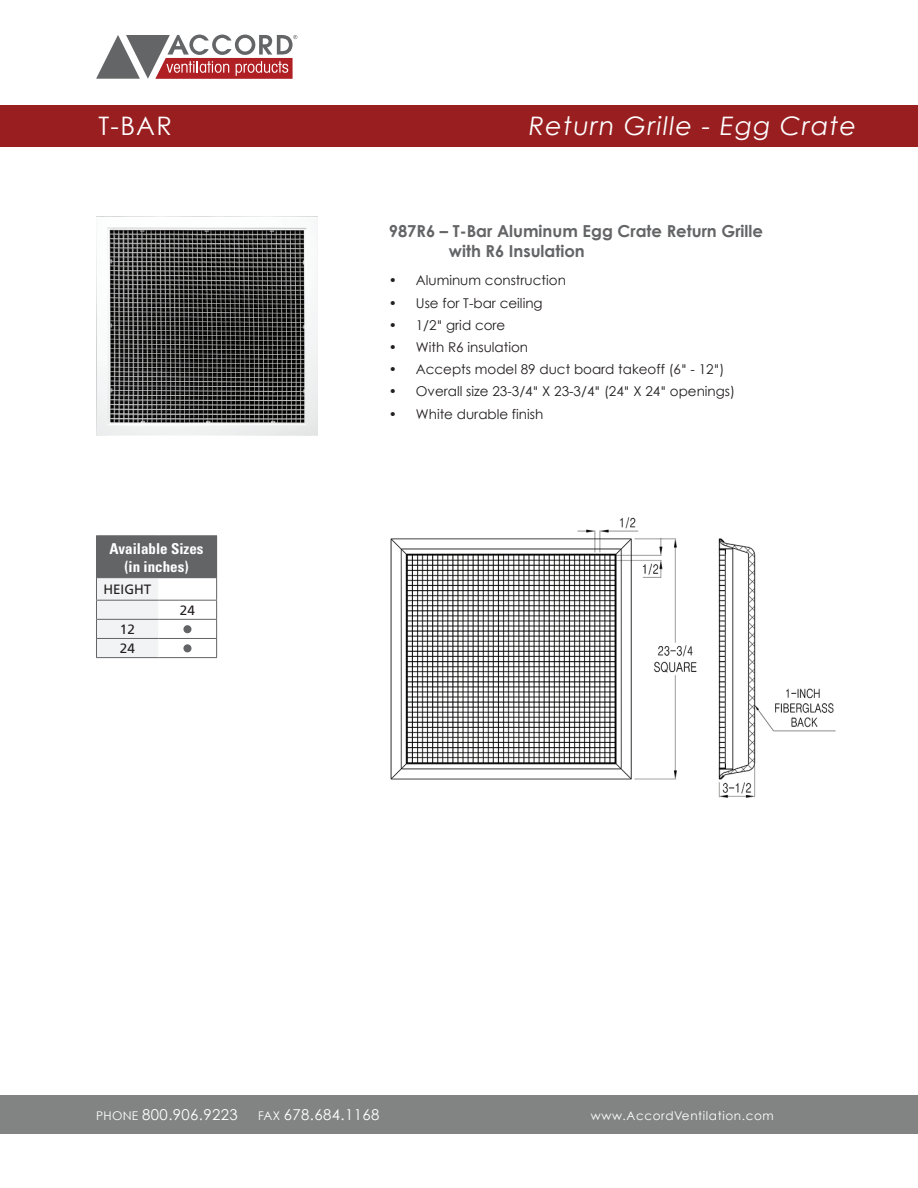
<style>
.page{position:relative;width:918px;height:1188px;background:#fff}
.page>*{position:absolute;margin:0;border:0;box-sizing:border-box;transform-origin:0 0}
.t1{font:italic 25.5px "Century Gothic";letter-spacing:.05em;color:#fff}
.t2{font:25.5px "Century Gothic";color:#fff}
.t3{font:700 16.5px/19.8px "Century Gothic";color:#636466}
.t4{font:15px "Century Gothic";letter-spacing:.025em;color:#fff}
.t5{font:700 condensed 15px/18px "Univers";color:#fff;text-align:center}
.t6{font:13.5px "Century Gothic";color:#231f20}
.t7{font:13.5px "Frutiger";color:#231f20}
.t8{font:900 13.5px "Frutiger";color:#636466}
.t9{font:12px "Century Gothic";letter-spacing:.05em;color:#fff}
.s1{font-family:"Helvetica Neue"}
.s2{font-size:12px}
</style>
<div class="page">
<div style="left:0;top:106px;width:918px;height:41px;background:#981e20"></div>
<div style="left:0;top:1095px;width:918px;height:38px;background:#828484"></div>
<div style="left:96px;top:536px;width:121px;height:42px;background:#636466"></div>
<hr style="left:158px;top:600px;width:59px;height:1px;background:#636466">
<hr style="left:158px;top:619px;width:59px;height:1px;background:#636466">
<hr style="left:158px;top:638px;width:59px;height:1px;background:#636466">
<hr style="left:96px;top:535px;width:62px;height:1px;background:#636466">
<hr style="left:158px;top:535px;width:59px;height:1px;background:#636466">
<svg style="left:96px;top:578px;width:62px;height:79px"></svg>
<svg style="left:216px;top:578px;width:1px;height:79px"></svg>
<hr style="left:96px;top:657px;width:62px;height:1px;background:#636466">
<hr style="left:158px;top:657px;width:59px;height:1px;background:#636466">
<div style="left:183px;top:625px;width:8px;height:8px;border:3px solid #636466;border-radius:50%"></div>
<div style="left:183px;top:644px;width:8px;height:8px;border:3px solid #636466;border-radius:50%"></div>
<img style="left:96px;top:216px;width:221px;height:220px">
<img style="left:390px;top:517px;width:446px;height:281px">
<svg style="left:96px;top:35px;width:201px;height:44px"></svg>
<h1 class="t2" style="left:98px;top:110px;width:75px">T-BAR</h1>
<h1 class="t1" style="left:529px;top:110px;width:329px">Return Grille - Egg Crate</h1>
<p class="t5" style="left:110px;top:539px;width:95px">Available Sizes (in inches)</p>
<p class="t7" style="left:103px;top:582px;width:50px">HEIGHT</p>
<p class="t7" style="left:180px;top:602px;width:17px">24</p>
<p class="t7" style="left:120px;top:622px;width:17px">12</p>
<p class="t8" style="left:184px;top:621px;width:8px">•</p>
<p class="t7" style="left:120px;top:641px;width:17px">24</p>
<p class="t8" style="left:184px;top:640px;width:8px">•</p>
<p class="t3" style="left:449px;top:221px;width:316px;text-indent:-60px">987R6 – T-Bar Aluminum Egg Crate Return Grille with R6 Insulation</p>
<p class="t6" style="left:389px;top:272px;width:179px">• Aluminum construction</p>
<p class="t6" style="left:389px;top:294px;width:155px">• Use for T-bar ceiling</p>
<p class="t6" style="left:389px;top:317px;width:118px">• 1/2<span class="s1">"</span> grid core</p>
<p class="t6" style="left:389px;top:339px;width:141px">• With R6 insulation</p>
<p class="t6" style="left:389px;top:361px;width:337px">• Accepts model 89 duct board takeoff (6<span class="s1">"</span> - 12<span class="s1">"</span>)</p>
<p class="t6" style="left:389px;top:383px;width:348px">• Overall size 23-3/4<span class="s1">"</span> X 23-3/4<span class="s1">"</span> (24<span class="s1">"</span> X 24<span class="s1">"</span> openings)</p>
<p class="t6" style="left:389px;top:405px;width:156px">• White durable finish</p>
<p class="t4" style="left:96px;top:1105px;width:143px"><span class="s2">PHONE</span> 800.906.9223</p>
<p class="t4" style="left:258px;top:1105px;width:123px"><span class="s2">FAX</span> 678.684.1168</p>
<p class="t9" style="left:591px;top:1108px;width:184px">www.AccordVentilation.com</p>
</div>
